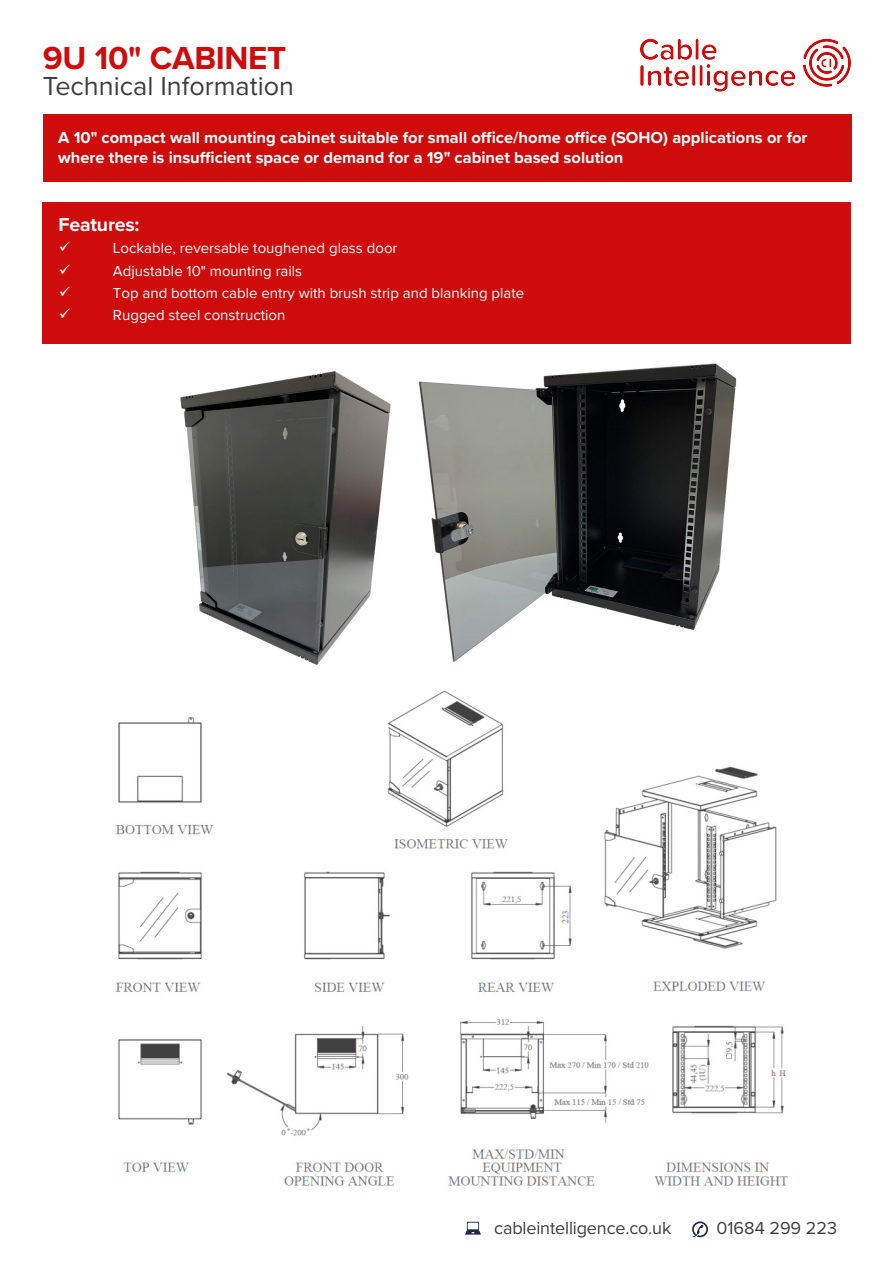
<style>
.page{position:relative;width:893px;height:1263px;background:#fff}
.page>*{position:absolute;margin:0;border:0;box-sizing:border-box;transform-origin:0 0}
._1_subhead{font:700 33px "Proxima Nova";letter-spacing:-.01em;color:#ce0c0c}
._1_subhead-2{font:27px "Proxima Nova";color:#3e3e3f}
._2_features{font:700 19.5px "Proxima Nova";letter-spacing:-.01em;color:#fff}
._4_heading{font:18px "Proxima Nova";letter-spacing:-.01em;color:#3e3e3f}
._3_features_text{font:700 16.5px/19.2px "Proxima Nova";color:#fff}
.t1{font:15px "Proxima Nova";color:#fff}
</style>
<div class="page">
<div style="left:43px;top:203px;width:807px;height:141px;background:#ce0c0c"></div>
<div style="left:43px;top:115px;width:808px;height:67px;background:#ce0c0c"></div>
<svg style="left:692px;top:1221px;width:16px;height:16px"></svg>
<svg style="left:465px;top:1222px;width:16px;height:12px"></svg>
<img style="left:419px;top:363px;width:318px;height:299px">
<img style="left:180px;top:371px;width:211px;height:294px">
<img style="left:115px;top:690px;width:673px;height:496px">
<img style="left:640px;top:38px;width:210px;height:54px">
<p class="_1_subhead" style="left:43px;top:33px;width:245px">9U 10" CABINET</p>
<p class="_1_subhead-2" style="left:43px;top:66px;width:253px">Technical Information</p>
<p class="_3_features_text" style="left:58px;top:128px;width:751px">A 10" compact wall mounting cabinet suitable for small office/home office (SOHO) applications or for where there is insufficient space or demand for a 19" cabinet based solution</p>
<p class="_2_features" style="left:59px;top:210px;width:82px">Features:</p>
<p class="t1" style="left:113px;top:237px;width:286px">Lockable, reversable toughened glass door</p>
<p class="t1" style="left:113px;top:259px;width:191px">Adjustable 10" mounting rails</p>
<p class="t1" style="left:113px;top:282px;width:413px">Top and bottom cable entry with brush strip and blanking plate</p>
<p class="t1" style="left:113px;top:304px;width:174px">Rugged steel construction</p>
<p class="_4_heading" style="left:494px;top:1214px;width:178px">cableintelligence.co.uk</p>
<p class="_4_heading" style="left:716px;top:1214px;width:122px">01684 299 223</p>
</div>
